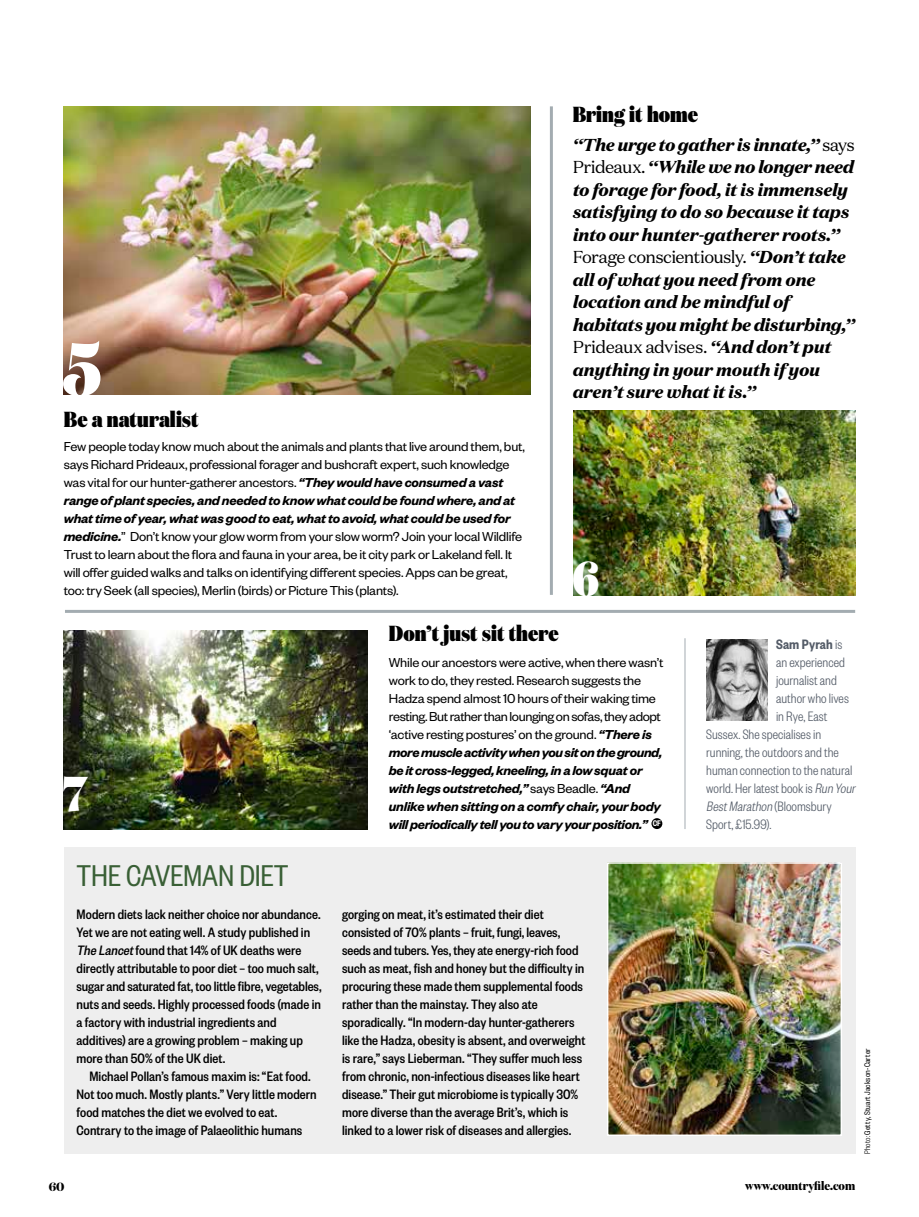
<style>
.page{position:relative;width:919px;height:1217px;background:#fff}
.page>*{position:absolute;margin:0;border:0;box-sizing:border-box;transform-origin:0 0}
.t1{font:900 74.25px "Domaine Display Condensed";color:#fff}
.t2{font:900 48.75px "Domaine Display Condensed";color:#fff}
.t3{font:33px "Founders Grotesk Cond";letter-spacing:-.01em;color:#395f35}
.t4{font:900 21.75px "Domaine Display Condensed";letter-spacing:.005em;color:#000}
.t5{font:italic 900 17.25px/22.5px "Domaine Text";letter-spacing:-.03em;color:#000}
.t6{font:500 15px/18px "Founders Grotesk Cond";color:#000}
.t7{font:300 15px "Founders Grotesk Cond";color:#535b67}
.t8{font:italic 300 15px "Founders Grotesk Cond";color:#535b67}
.t9{font:600 15px "Founders Grotesk Cond";letter-spacing:.005em;color:#535b67}
.t10{font:14.25px/18px "Founders Grotesk";letter-spacing:-.015em;color:#000}
.t11{font:700 12px "Domaine Display Narrow";color:#000}
.t12{font:700 12px "Domaine Display";color:#000}
.t13{font:9px "Founders Grotesk Cond";letter-spacing:.02em;color:#000}
.s1{font-weight:600;font-style:italic}
.s2{font-weight:400;font-style:normal}
.s3{font-weight:300}
.s4{font-style:italic}
.s5{font-style:normal}
</style>
<div class="page">
<div style="left:64px;top:846px;width:791px;height:306px;background:#eee"></div>
<hr style="left:684px;top:638px;width:1px;height:190px;background:#a3acb1">
<div style="left:651px;top:818px;width:11px;height:10px;background:#000;border-radius:50%"></div>
<img style="left:573px;top:410px;width:282px;height:185px">
<img style="left:64px;top:106px;width:466px;height:288px">
<img style="left:610px;top:865px;width:229px;height:267px">
<div style="left:607px;top:862px;width:235px;height:273px;border:2px solid #fff"></div>
<img style="left:64px;top:630px;width:303px;height:198px">
<img style="left:706px;top:640px;width:61px;height:80px">
<hr style="left:65px;top:609px;width:790px;height:3px;background:#a3acb1">
<hr style="left:550px;top:106px;width:3px;height:488px;background:#a3acb1">
<h1 class="t1" style="left:62px;top:323px;width:41px">5</h1>
<h3 class="t4" style="left:64px;top:405px;width:136px">Be a naturalist</h3>
<p class="t10" style="left:64px;top:436px;width:462px">Few people today know much about the animals and plants that live around them, but, says Richard Prideaux, professional forager and bushcraft expert, such knowledge was vital for our hunter-gatherer ancestors. <span class="s1">“They would have consumed a vast range of plant species, and needed to know what could be found where, and at what time of year, what was good to eat, what to avoid, what could be used for medicine.</span>” Don’t know your glow worm from your slow worm? Join your local Wildlife Trust to learn about the flora and fauna in your area, be it city park or Lakeland fell. It will offer guided walks and talks on identifying different species. Apps can be great, too: try Seek (all species), Merlin (birds) or Picture This (plants).</p>
<h3 class="t4" style="left:572px;top:101px;width:127px">Bring it home</h3>
<p class="t5" style="left:572px;top:132px;width:284px">“The urge to gather is innate,” <span class="s2">says<br>Prideaux.</span> “While we no longer need to forage for food, it is immensely satisfying to do so because it taps into our hunter-gatherer roots.”<br><span class="s2">Forage conscientiously.</span> “Don’t take all of what you need from one location and be mindful of habitats you might be disturbing,”<br><span class="s2">Prideaux advises.</span> “And don’t put anything in your mouth if you aren’t sure what it is.”</p>
<h2 class="t2" style="left:572px;top:548px;width:28px">6</h2>
<h2 class="t2" style="left:63px;top:763px;width:27px">7</h2>
<h3 class="t4" style="left:389px;top:620px;width:171px">Don’t just sit there</h3>
<p class="t10" style="left:389px;top:652px;width:276px">While our ancestors were active, when there wasn’t work to do, they rested. Research suggests the Hadza spend almost 10 hours of their waking time resting. But rather than lounging on sofas, they adopt ‘active resting postures’ on the ground. <span class="s1">“There is more muscle activity when you sit on the ground, be it cross-legged, kneeling, in a low squat or with legs outstretched,”</span> says Beadle. <span class="s1">“And unlike when sitting on a comfy chair, your body will periodically tell you to vary your position.”</span> <sup>CF</sup></p>
<p class="t9" style="left:776px;top:635px;width:68px">Sam Pyrah <span class="s3">is</span></p>
<p class="t7" style="left:776px;top:653px;width:70px">an experienced</p>
<p class="t7" style="left:776px;top:671px;width:62px">journalist and</p>
<p class="t7" style="left:776px;top:689px;width:74px">author who lives</p>
<p class="t7" style="left:776px;top:707px;width:53px">in Rye, East</p>
<p class="t7" style="left:706px;top:725px;width:116px">Sussex. She specialises in</p>
<p class="t7" style="left:706px;top:743px;width:134px">running, the outdoors and the</p>
<p class="t7" style="left:706px;top:761px;width:148px">human connection to the natural</p>
<p class="t7" style="left:706px;top:779px;width:153px">world. Her latest book is <span class="s4">Run Your</span></p>
<p class="t8" style="left:706px;top:797px;width:127px">BestMarathon <span class="s5">(Bloomsbury</span></p>
<p class="t7" style="left:706px;top:815px;width:67px">Sport, £15.99).</p>
<h3 class="t3" style="left:77px;top:856px;width:213px">THE CAVEMAN DIET</h3>
<p class="t6" style="left:77px;top:904px;width:247px">Modern diets lack neither choice nor abundance.<br>Yet we are not eating well. A study published in <span class="s4">The Lancet</span>found that 14% of UK deaths were directly attributable to poor diet – too much salt, sugar and saturated fat, too little fibre, vegetables, nuts and seeds. Highly processed foods (made in a factory with industrial ingredients and additives) are a growing problem – making up more than 50% of the UK diet.</p>
<p class="t6" style="left:77px;top:1066px;width:242px;text-indent:13px">Michael Pollan’s famous maxim is: “Eat food.<br>Not too much. Mostly plants.” Very little modern food matches the diet we evolved to eat.<br>Contrary to the image of Palaeolithic humans</p>
<p class="t6" style="left:342px;top:904px;width:245px">gorging on meat, it’s estimated their diet consisted of 70% plants – fruit, fungi, leaves, seeds and tubers. Yes, they ate energy-rich food such as meat, fish and honey but the difficulty in procuring these made them supplemental foods rather than the mainstay. They also ate sporadically. “In modern-day hunter-gatherers like the Hadza, obesity is absent, and overweight is rare,” says Lieberman. “They suffer much less from chronic, non-infectious diseases like heart disease.” Their gut microbiome is typically 30% more diverse than the average Brit’s, which is linked to a lower risk of diseases and allergies.</p>
<p class="t13" style="left:862px;top:1153px;width:107px;rotate:-90deg"><span class="s3">Photo:</span> Getty, Stuart Jackson-Carter</p>
<p class="t12" style="left:49px;top:1178px;width:17px">60</p>
<p class="t11" style="left:745px;top:1178px;width:111px">www.countryfile.com</p>
</div>
